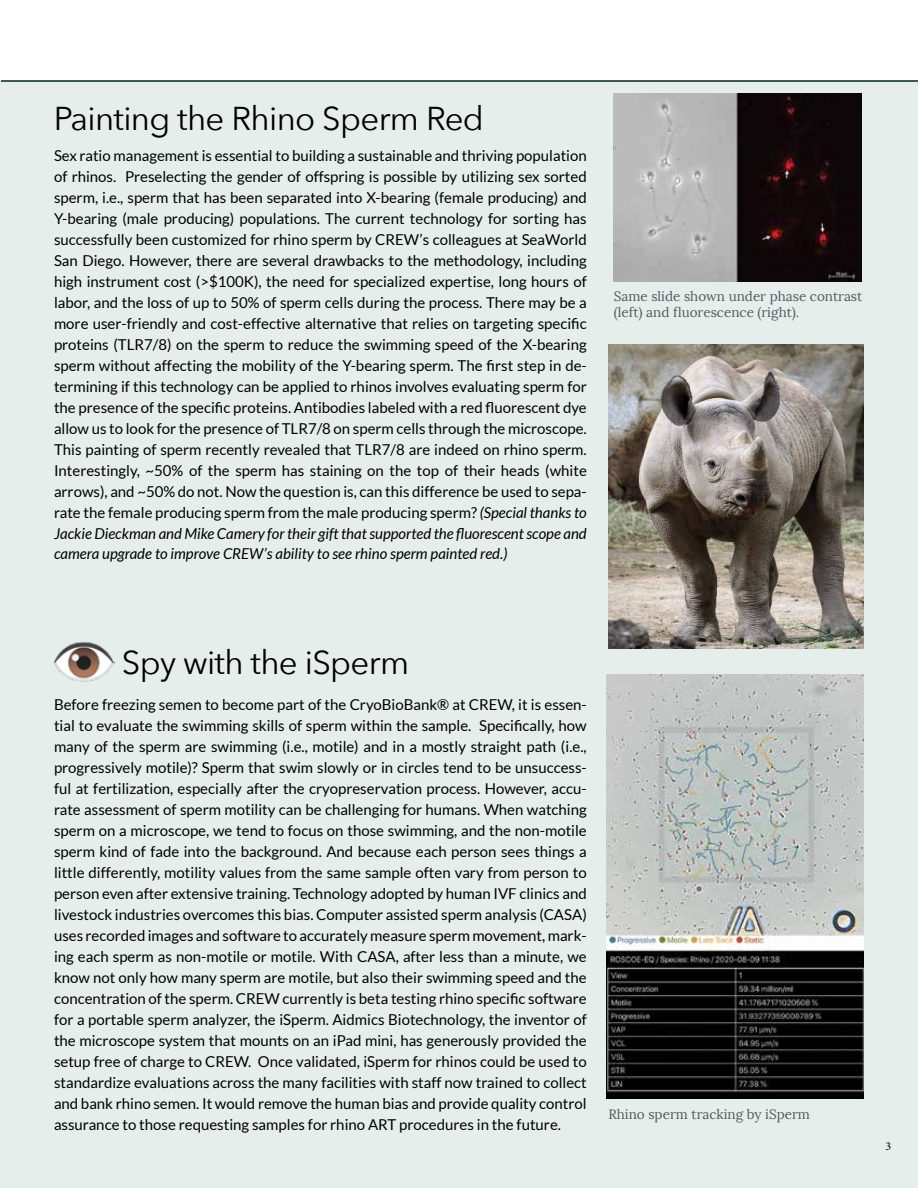
<style>
.page{position:relative;width:918px;height:1188px;background:#fff}
.page>*{position:absolute;margin:0;border:0;box-sizing:border-box;transform-origin:0 0}
.t1{font:33px "Avenir Next";letter-spacing:-.02em;color:#000}
.t2{font:15px/21px "Lato";color:#000;text-align:justify}
.t3{font:italic 15px "Lato";color:#000}
.t4{font:13.5px/16.2px "Lora";color:#58595b}
.t5{font:12px "Minion Pro";color:#000}
.s1{font-style:italic}
</style>
<div class="page">
<div style="left:0;top:81px;width:918px;height:1107px;background:#e6eeec"></div>
<img style="left:613px;top:94px;width:248px;height:188px">
<img style="left:606px;top:674px;width:258px;height:425px">
<img style="left:608px;top:344px;width:256px;height:304px">
<img style="left:53px;top:641px;width:62px;height:41px">
<hr style="left:1px;top:80px;width:917px;height:2px;background:#00291a">
<h1 class="t1" style="left:54px;top:91px;width:432px">Painting the Rhino Sperm Red</h1>
<p class="t2" style="left:54px;top:145px;width:534px">Sex ratio management is essential to building a sustainable and thriving population of rhinos. Preselecting the gender of offspring is possible by utilizing sex sorted sperm, i.e., sperm that has been separated into X-bearing (female producing) and Y-bearing (male producing) populations. The current technology for sorting has successfully been customized for rhino sperm by CREW’s colleagues at SeaWorld San Diego. However, there are several drawbacks to the methodology, including high instrument cost (&gt;$100K), the need for specialized expertise, long hours of labor, and the loss of up to 50% of sperm cells during the process. There may be a more user-friendly and cost-effective alternative that relies on targeting specific proteins (TLR7/8) on the sperm to reduce the swimming speed of the X-bearing sperm without affecting the mobility of the Y-bearing sperm. The first step in de&shy;termining if this technology can be applied to rhinos involves evaluating sperm for the presence of the specific proteins. Antibodies labeled with a red fluorescent dye allow us to look for the presence of TLR7/8 on sperm cells through the microscope.<br>This painting of sperm recently revealed that TLR7/8 are indeed on rhino sperm.<br>Interestingly, ~50% of the sperm has staining on the top of their heads (white arrows), and ~50% do not. Now the question is, can this difference be used to sepa&shy;rate the female producing sperm from the male producing sperm? <span class="s1">(Special thanks to Jackie Dieckman and Mike Camery for their gift that supported the fluorescent scope and</span></p>
<p class="t3" style="left:54px;top:545px;width:455px">camera upgrade to improve CREW’s ability to see rhino sperm painted red.)</p>
<p class="t4" style="left:614px;top:288px;width:250px">Same slide shown under phase contrast (left) and fluorescence (right).</p>
<h1 class="t1" style="left:122px;top:634px;width:289px">Spy with the iSperm</h1>
<p class="t2" style="left:54px;top:694px;width:534px">Before freezing semen to become part of the CryoBioBank® at CREW, it is essen&shy;tial to evaluate the swimming skills of sperm within the sample. Specifically, how many of the sperm are swimming (i.e., motile) and in a mostly straight path (i.e., progressively motile)? Sperm that swim slowly or in circles tend to be unsuccess&shy;ful at fertilization, especially after the cryopreservation process. However, accu&shy;rate assessment of sperm motility can be challenging for humans. When watching sperm on a microscope, we tend to focus on those swimming, and the non-motile sperm kind of fade into the background. And because each person sees things a little differently, motility values from the same sample often vary from person to person even after extensive training. Technology adopted by human IVF clinics and livestock industries overcomes this bias. Computer assisted sperm analysis (CASA) uses recorded images and software to accurately measure sperm movement, mark&shy;ing each sperm as non-motile or motile. With CASA, after less than a minute, we know not only how many sperm are motile, but also their swimming speed and the concentration of the sperm. CREW currently is beta testing rhino specific software for a portable sperm analyzer, the iSperm. Aidmics Biotechnology, the inventor of the microscope system that mounts on an iPad mini, has generously provided the setup free of charge to CREW. Once validated, iSperm for rhinos could be used to standardize evaluations across the many facilities with staff now trained to collect and bank rhino semen. It would remove the human bias and provide quality control assurance to those requesting samples for rhino ART procedures in the future.</p>
<p class="t4" style="left:608px;top:1107px;width:203px">Rhino sperm tracking by iSperm</p>
<p class="t5" style="left:885px;top:1138px;width:7px">3</p>
</div>
